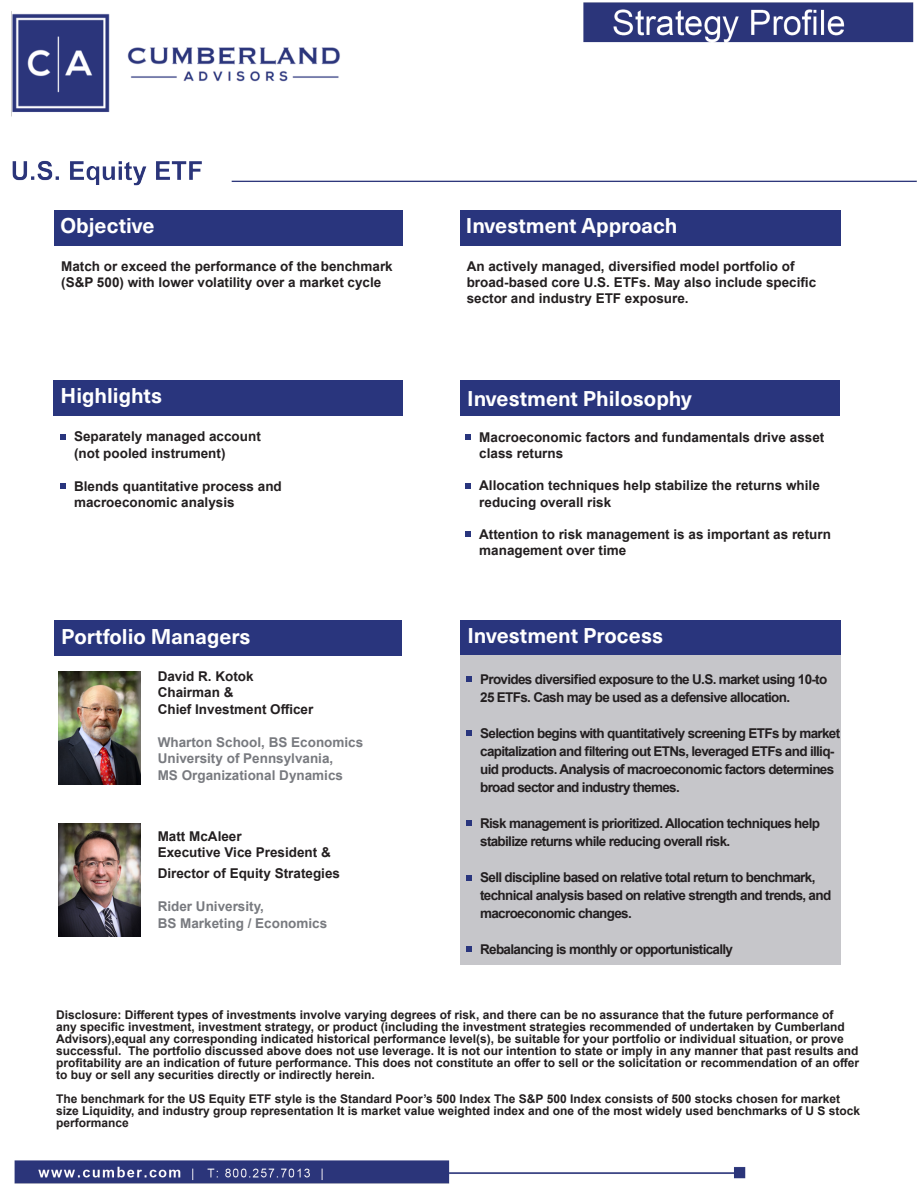
<style>
.page{position:relative;width:918px;height:1188px;background:#fff}
.page>*{position:absolute;margin:0;border:0;box-sizing:border-box;transform-origin:0 0}
.t1{font:700 21px "Neue Haas Unica W1 G";color:#fff}
.t2{font:700 13.5px/16.2px "Arial";color:#231f20}
.t3{font:700 13.5px/18px "Arial";letter-spacing:-.05em;color:#231f20}
.t4{font:700 13.5px "Arial";color:#787a7f}
.t5{font:700 12px/12px "Arial";color:#231f20}
</style>
<div class="page">
<img style="left:11px;top:2px;width:906px;height:1182px">
<div style="left:54px;top:210px;width:349px;height:35px;background:#29357d"></div>
<img style="left:58px;top:671px;width:82px;height:114px">
<div style="left:54px;top:620px;width:348px;height:35px;background:#29357d"></div>
<img style="left:58px;top:823px;width:82px;height:114px">
<div style="left:460px;top:210px;width:381px;height:35px;background:#29357d"></div>
<div style="left:54px;top:380px;width:349px;height:36px;background:#29357d"></div>
<svg style="left:60px;top:434px;width:6px;height:6px"></svg>
<svg style="left:60px;top:483px;width:6px;height:5px"></svg>
<div style="left:460px;top:620px;width:381px;height:35px;background:#29357d"></div>
<div style="left:460px;top:655px;width:381px;height:310px;background:#c6c6ca"></div>
<svg style="left:466px;top:676px;width:6px;height:5px"></svg>
<svg style="left:466px;top:730px;width:6px;height:6px"></svg>
<svg style="left:466px;top:821px;width:6px;height:5px"></svg>
<svg style="left:466px;top:875px;width:6px;height:5px"></svg>
<svg style="left:466px;top:946px;width:6px;height:6px"></svg>
<div style="left:460px;top:380px;width:380px;height:36px;background:#29357d"></div>
<svg style="left:466px;top:435px;width:5px;height:5px"></svg>
<svg style="left:466px;top:483px;width:5px;height:6px"></svg>
<svg style="left:466px;top:532px;width:5px;height:5px"></svg>
<p class="t1" style="left:61px;top:210px;width:96px">Objective</p>
<p class="t2" style="left:61px;top:258px;width:333px">Match or exceed the performance of the benchmark</p>
<p class="t2" style="left:61px;top:274px;width:322px">(S&amp;P 500) with lower volatility over a market cycle</p>
<p class="t1" style="left:61px;top:380px;width:103px">Highlights</p>
<p class="t2" style="left:61px;top:429px;width:202px">• Separately managed account</p>
<p class="t2" style="left:74px;top:445px;width:153px">(not pooled instrument)</p>
<p class="t2" style="left:61px;top:478px;width:223px">• Blends quantitative process and</p>
<p class="t2" style="left:74px;top:494px;width:162px">macroeconomic analysis</p>
<p class="t1" style="left:61px;top:620px;width:191px">Portfolio Managers</p>
<p class="t2" style="left:158px;top:668px;width:98px">David R. Kotok</p>
<p class="t2" style="left:158px;top:685px;width:77px">Chairman &amp;</p>
<p class="t2" style="left:158px;top:701px;width:157px">Chief Investment Officer</p>
<p class="t4" style="left:158px;top:733px;width:207px">Wharton School, BS Economics</p>
<p class="t4" style="left:158px;top:749px;width:177px">University of Pennsylvania,</p>
<p class="t4" style="left:158px;top:766px;width:187px">MS Organizational Dynamics</p>
<p class="t2" style="left:158px;top:828px;width:86px">Matt McAleer</p>
<p class="t2" style="left:158px;top:844px;width:175px">Executive Vice President &amp;</p>
<p class="t2" style="left:158px;top:865px;width:184px">Director of Equity Strategies</p>
<p class="t4" style="left:158px;top:897px;width:108px">Rider University,</p>
<p class="t4" style="left:158px;top:913px;width:171px">BS Marketing / Economics</p>
<p class="t1" style="left:466px;top:210px;width:213px">Investment Approach</p>
<p class="t2" style="left:467px;top:258px;width:329px">An actively managed, diversified model portfolio of</p>
<p class="t2" style="left:467px;top:274px;width:351px">broad-based core U.S. ETFs. May also include specific sector and industry ETF exposure.</p>
<p class="t1" style="left:467px;top:383px;width:226px">Investment Philosophy</p>
<p class="t2" style="left:479px;top:429px;width:347px;text-indent:-14px">• Macroeconomic factors and fundamentals drive asset class returns</p>
<p class="t2" style="left:479px;top:478px;width:342px;text-indent:-14px">• Allocation techniques help stabilize the returns while reducing overall risk</p>
<p class="t2" style="left:479px;top:526px;width:353px;text-indent:-14px">• Attention to risk management is as important as return management over time</p>
<p class="t1" style="left:467px;top:619px;width:197px">Investment Process</p>
<p class="t3" style="left:480px;top:671px;width:349px;text-indent:-14px">• Provides diversified exposure to the U.S. market using 10-to<br>25 ETFs. Cash may be used as a defensive allocation.</p>
<p class="t3" style="left:480px;top:725px;width:362px;text-indent:-14px">• Selection begins with quantitatively screening ETFs by market capitalization and filtering out ETNs, leveraged ETFs and illiq&shy;uid products. Analysis of macroeconomic factors determines broad sector and industry themes.</p>
<p class="t3" style="left:480px;top:815px;width:341px;text-indent:-14px">• Risk management is prioritized. Allocation techniques help stabilize returns while reducing overall risk.</p>
<p class="t3" style="left:480px;top:869px;width:353px;text-indent:-14px">• Sell discipline based on relative total return to benchmark, technical analysis based on relative strength and trends, and macroeconomic changes.</p>
<p class="t3" style="left:467px;top:941px;width:268px">• Rebalancing is monthly or opportunistically</p>
<p class="t5" style="left:56px;top:1009px;width:804px">Disclosure: Different types of investments involve varying degrees of risk, and there can be no assurance that the future performance of<br>any specific investment, investment strategy, or product (including the investment strategies recommended of undertaken by Cumberland Advisors),equal any corresponding indicated historical performance level(s), be suitable for your portfolio or individual situation, or prove successful. The portfolio discussed above does not use leverage. It is not our intention to state or imply in any manner that past results and profitability are an indication of future performance. This does not constitute an offer to sell or the solicitation or recommendation of an offer to buy or sell any securities directly or indirectly herein.</p>
<p class="t5" style="left:56px;top:1093px;width:805px">The benchmark for the US Equity ETF style is the Standard Poor’s 500 Index The S&amp;P 500 Index consists of 500 stocks chosen for market size Liquidity, and industry group representation It is market value weighted index and one of the most widely used benchmarks of U S stock performance</p>
</div>
